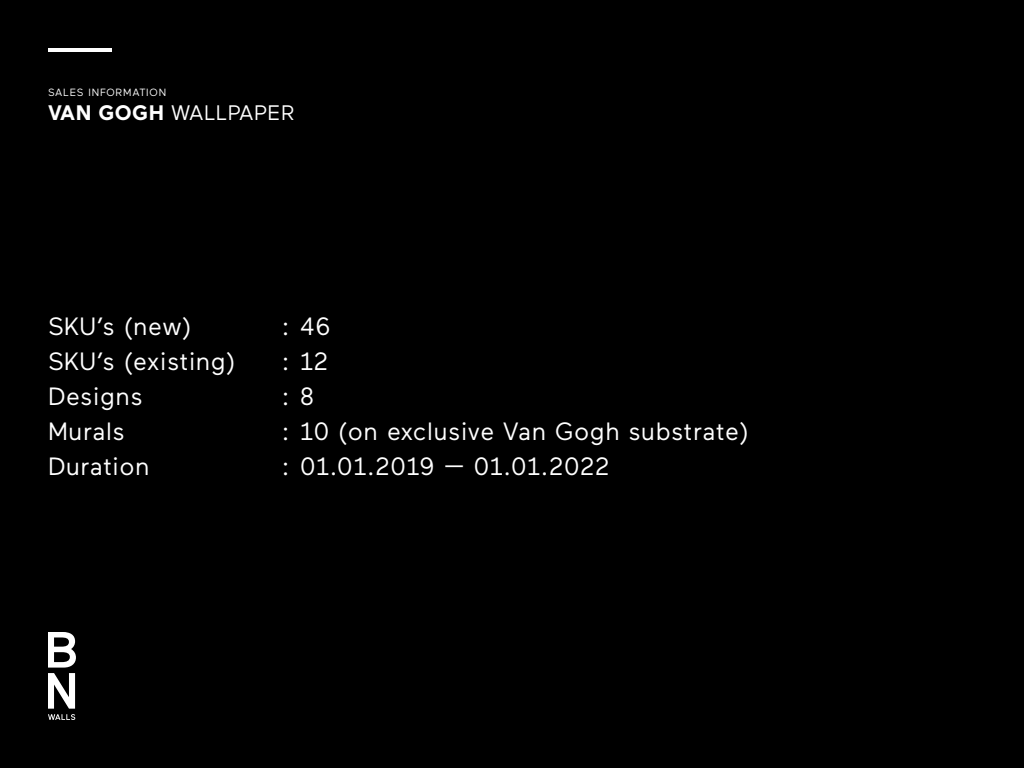
<style>
.page{position:relative;width:1024px;height:768px;background:#000}
.page>*{position:absolute;margin:0;border:0;box-sizing:border-box;transform-origin:0 0}
.t1{font:25px "Maax";letter-spacing:.025em;color:#fff}
.t2{font:21px "Maax";letter-spacing:.025em;color:#fff}
.t3{font:10.5px "Maax";letter-spacing:.075em;color:#fff}
.s1{font-weight:700}
</style>
<div class="page">
<hr style="left:48px;top:48px;width:64px;height:4px;background:#fff">
<svg style="left:48px;top:632px;width:28px;height:88px"></svg>
<p class="t3" style="left:48px;top:86px;width:120px">SALES INFORMATION</p>
<p class="t2" style="left:48px;top:99px;width:248px"><span class="s1">VAN GOGH</span> WALLPAPER</p>
<p class="t1" style="left:48px;top:310px;width:145px">SKU’s (new)</p>
<p class="t1" style="left:282px;top:310px;width:50px">: 46</p>
<p class="t1" style="left:48px;top:345px;width:189px">SKU’s (existing)</p>
<p class="t1" style="left:282px;top:345px;width:48px">: 12</p>
<p class="t1" style="left:48px;top:380px;width:96px">Designs</p>
<p class="t1" style="left:282px;top:380px;width:33px">: 8</p>
<p class="t1" style="left:48px;top:415px;width:78px">Murals</p>
<p class="t1" style="left:282px;top:415px;width:468px">: 10 (on exclusive Van Gogh substrate)</p>
<p class="t1" style="left:48px;top:450px;width:103px">Duration</p>
<p class="t1" style="left:282px;top:450px;width:329px">: 01.01.2019 — 01.01.2022</p>
</div>
